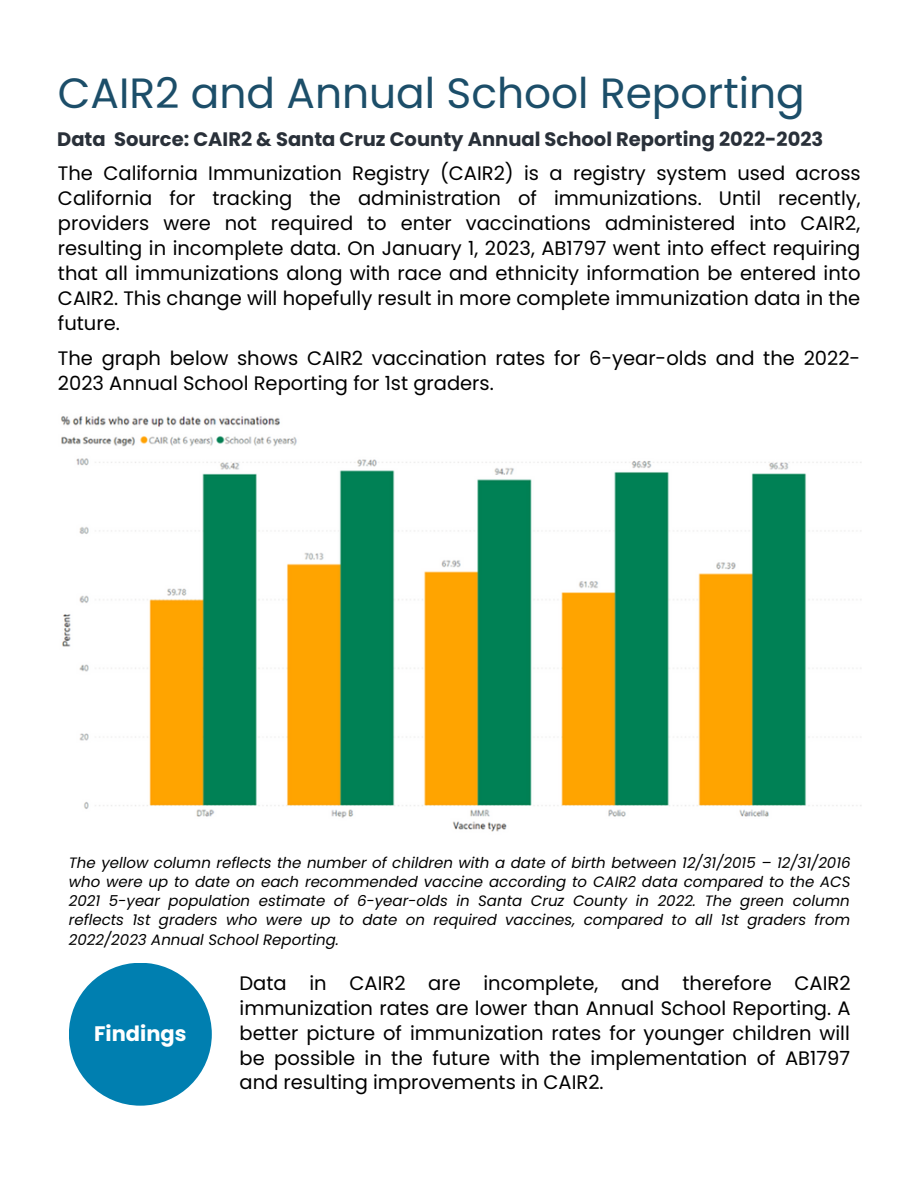
<style>
.page{position:relative;width:918px;height:1188px;background:#fff}
.page>*{position:absolute;margin:0;border:0;box-sizing:border-box;transform-origin:0 0}
.t1{font:42.3px "Poppins";color:#1c4e69}
.t2{font:700 21px "Poppins";color:#fff}
.t3{font:19.5px/25px "Poppins";color:#000;text-align:justify}
.t4{font:700 19.5px "Poppins";color:#293039}
.t5{font:italic 15px/19.2px "Poppins";color:#000;text-align:justify}
</style>
<div class="page">
<img style="left:60px;top:416px;width:801px;height:416px">
<div style="left:69px;top:963px;width:143px;height:143px;background:#007fb0;border-radius:50%"></div>
<p class="t1" style="left:58px;top:63px;width:748px">CAIR2 and Annual School Reporting</p>
<p class="t4" style="left:57px;top:125px;width:768px">Data Source: CAIR2 &amp; Santa Cruz County Annual School Reporting 2022-2023</p>
<p class="t3" style="left:58px;top:161px;width:804px">The California Immunization Registry (CAIR2) is a registry system used across California for tracking the administration of immunizations. Until recently, providers were not required to enter vaccinations administered into CAIR2, resulting in incomplete data. On January 1, 2023, AB1797 went into effect requiring that all immunizations along with race and ethnicity information be entered into CAIR2. This change will hopefully result in more complete immunization data in the future.</p>
<p class="t3" style="left:58px;top:345px;width:804px">The graph below shows CAIR2 vaccination rates for 6-year-olds and the 2022-<br>2023 Annual School Reporting for 1st graders.</p>
<p class="t5" style="left:69px;top:853px;width:783px">The yellow column reflects the number of children with a date of birth between 12/31/2015 – 12/31/2016 who were up to date on each recommended vaccine according to CAIR2 data compared to the ACS 2021 5-year population estimate of 6-year-olds in Santa Cruz County in 2022. The green column reflects 1st graders who were up to date on required vaccines, compared to all 1st graders from 2022/2023 Annual School Reporting.</p>
<p class="t2" style="left:94px;top:1018px;width:94px">Findings</p>
<p class="t3" style="left:240px;top:971px;width:613px">Data in CAIR2 are incomplete, and therefore CAIR2 immunization rates are lower than Annual School Reporting. A better picture of immunization rates for younger children will be possible in the future with the implementation of AB1797 and resulting improvements in CAIR2.</p>
</div>
